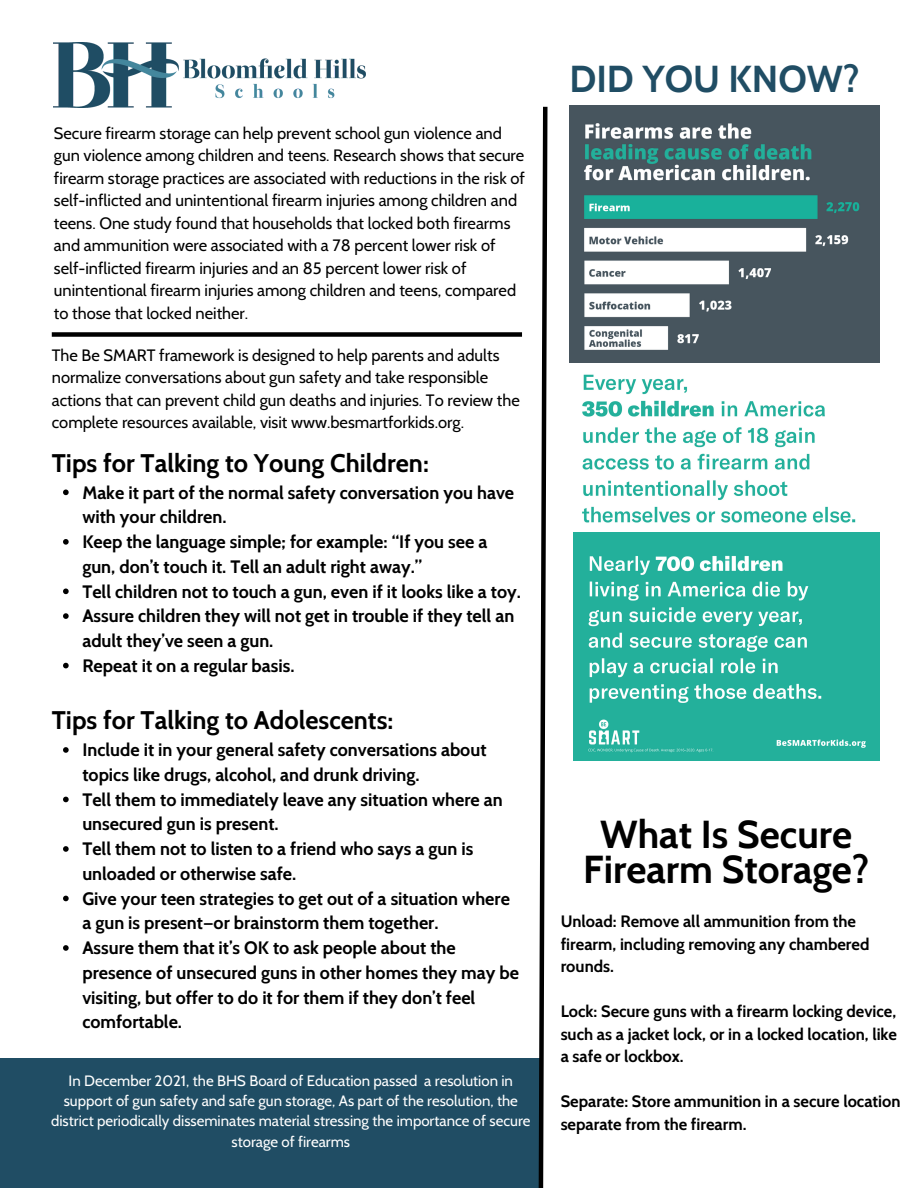
<style>
.page{position:relative;width:918px;height:1188px;background:#fff}
.page>*{position:absolute;margin:0;border:0;box-sizing:border-box;transform-origin:0 0}
.t1{font:700 39px/34.8px "Cabin";color:#000;text-align:center}
.t2{font:700 37.5px "Cabin";color:#204d64}
.t3{font:700 25.5px "Cabin";color:#000}
.t4{font:700 18px/24.8px "Cabin";color:#000}
.t5{font:16.5px/22.5px "Cabin";color:#000}
.t6{font:700 16.5px/22.5px "Cabin";color:#000}
.t7{font:15px/20.2px "Cabin";color:#fff;text-align:center}
</style>
<div class="page">
<img style="left:54px;top:42px;width:312px;height:65px">
<img style="left:569px;top:106px;width:311px;height:257px">
<img style="left:573px;top:374px;width:307px;height:159px">
<img style="left:573px;top:533px;width:306px;height:227px">
<div style="left:52px;top:332px;width:470px;height:5px;background:#000"></div>
<div style="left:0;top:1058px;width:541px;height:130px;background:#204d64"></div>
<svg style="left:538px;top:106px;width:10px;height:1082px"></svg>
<svg style="left:63px;top:490px;width:6px;height:5px"></svg>
<svg style="left:63px;top:539px;width:6px;height:6px"></svg>
<svg style="left:63px;top:589px;width:6px;height:5px"></svg>
<svg style="left:63px;top:613px;width:6px;height:6px"></svg>
<svg style="left:63px;top:663px;width:6px;height:5px"></svg>
<svg style="left:63px;top:747px;width:6px;height:6px"></svg>
<svg style="left:63px;top:797px;width:6px;height:5px"></svg>
<svg style="left:63px;top:846px;width:6px;height:6px"></svg>
<svg style="left:63px;top:896px;width:6px;height:5px"></svg>
<svg style="left:63px;top:945px;width:6px;height:6px"></svg>
<p class="t5" style="left:54px;top:122px;width:473px">Secure firearm storage can help prevent school gun violence and gun violence among children and teens. Research shows that secure firearm storage practices are associated with reductions in the risk of self-inflicted and unintentional firearm injuries among children and teens. One study found that households that locked both firearms and ammunition were associated with a 78 percent lower risk of self-inflicted firearm injuries and an 85 percent lower risk of unintentional firearm injuries among children and teens, compared to those that locked neither.</p>
<p class="t5" style="left:52px;top:344px;width:470px">The Be SMART framework is designed to help parents and adults normalize conversations about gun safety and take responsible actions that can prevent child gun deaths and injuries. To review the complete resources available, visit www.besmartforkids.org.</p>
<h3 class="t3" style="left:52px;top:447px;width:379px">Tips for Talking to Young Children:</h3>
<p class="t4" style="left:82px;top:480px;width:440px">Make it part of the normal safety conversation you have with your children.<br>Keep the language simple; for example: “If you see a gun, don’t touch it. Tell an adult right away.”<br>Tell children not to touch a gun, even if it looks like a toy.<br>Assure children they will not get in trouble if they tell an adult they’ve seen a gun.<br>Repeat it on a regular basis.</p>
<h3 class="t3" style="left:52px;top:705px;width:343px">Tips for Talking to Adolescents:</h3>
<p class="t4" style="left:82px;top:737px;width:438px">Include it in your general safety conversations about topics like drugs, alcohol, and drunk driving.<br>Tell them to immediately leave any situation where an unsecured gun is present.<br>Tell them not to listen to a friend who says a gun is unloaded or otherwise safe.<br>Give your teen strategies to get out of a situation where a gun is present—or brainstorm them together.<br>Assure them that it’s OK to ask people about the presence of unsecured guns in other homes they may be visiting, but offer to do it for them if they don’t feel comfortable.</p>
<p class="t7" style="left:51px;top:1070px;width:481px">In December 2021, the BHS Board of Education passed a resolution in support of gun safety and safe gun storage, As part of the resolution, the district periodically disseminates material stressing the importance of secure storage of firearms</p>
<h2 class="t2" style="left:569px;top:56px;width:292px">DID YOU KNOW?</h2>
<h1 class="t1" style="left:583px;top:817px;width:288px">What Is Secure<br>Firearm Storage?</h1>
<p class="t6" style="left:561px;top:910px;width:310px">Unload: Remove all ammunition from the firearm, including removing any chambered rounds.</p>
<p class="t6" style="left:561px;top:1000px;width:338px;text-align:justify">Lock: Secure guns with a firearm locking device, such as a jacket lock, or in a locked location, like a safe or lockbox.</p>
<p class="t6" style="left:561px;top:1090px;width:341px">Separate: Store ammunition in a secure location separate from the firearm.</p>
</div>
